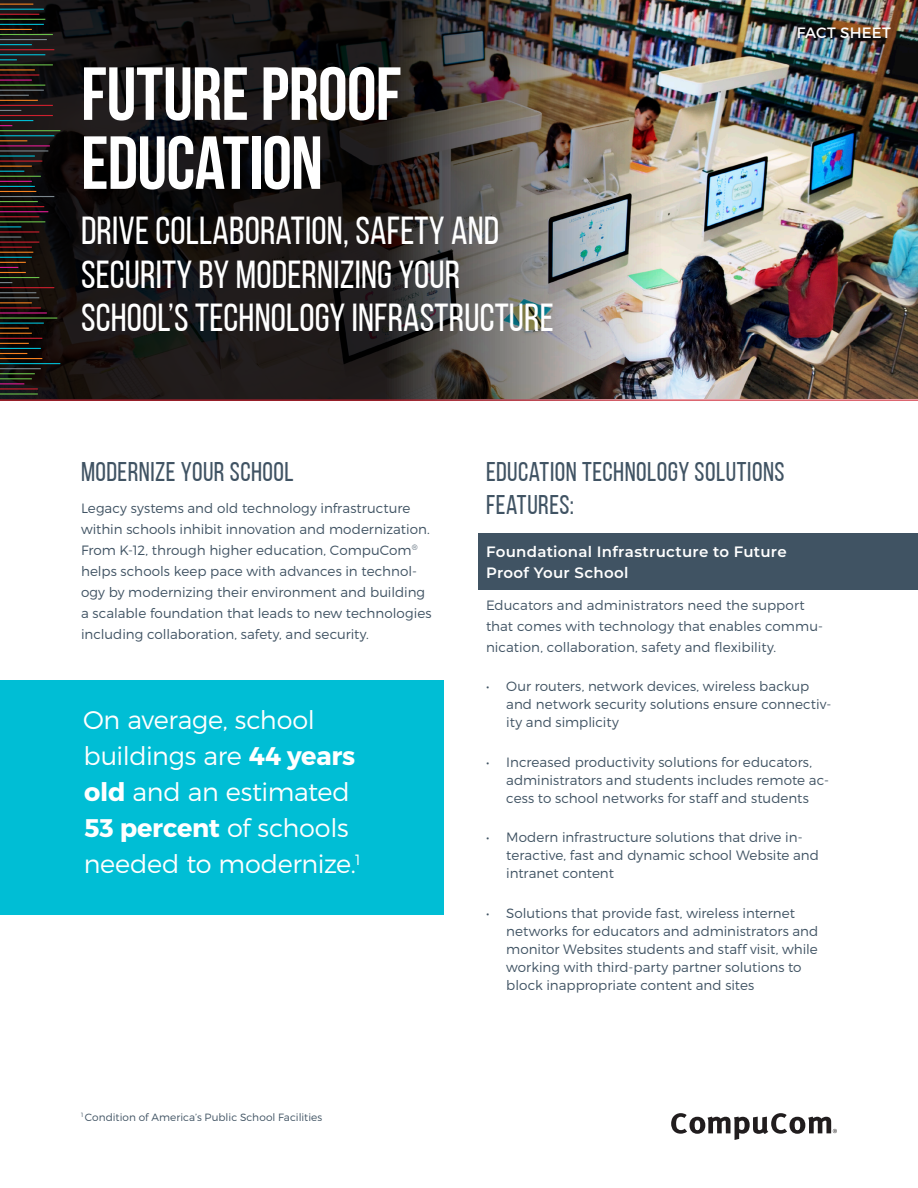
<style>
.page{position:relative;width:918px;height:1188px;background:#fff}
.page>*{position:absolute;margin:0;border:0;box-sizing:border-box;transform-origin:0 0}
.HERO_HEADER{font:700 75px/69px "Bebas Neue";letter-spacing:-.01em;color:#fff}
.HERO_SUBHEAD{font:39px/43.5px "Bebas Neue";letter-spacing:.005em;color:#fff}
.HEADER__BODY_COPY{font:27px/33px "Bebas Neue";letter-spacing:.015em;color:#405363}
.PULL_QUOTE_NEW{font:300 25.5px/36px "Montserrat";letter-spacing:-.015em;color:#fff}
.SECONDARY_HEADER_BOD{font:600 15px/21px "Montserrat";letter-spacing:.015em;color:#fff}
.FACT_SHEET{font:15px "Montserrat";letter-spacing:.015em;color:#fff}
.BODY_COPY{font:300 13.5px/18px "Montserrat";color:#405363}
.SOURCE_COPYRIGHT{font:300 10.5px "Montserrat";letter-spacing:.005em;color:#405363}
.s1{font-weight:700}
</style>
<div class="page">
<svg style="left:671px;top:1113px;width:166px;height:27px"></svg>
<img style="left:0;top:0;width:918px;height:400px">
<hr style="left:0;top:400px;width:918px;height:1px;background:#cd202e">
<hr style="left:0;top:378px;width:32px;height:1px;background:#6abf4a">
<hr style="left:0;top:373px;width:35px;height:1px;background:#6abf4a">
<hr style="left:0;top:317px;width:57px;height:2px;background:#6abf4a">
<hr style="left:0;top:393px;width:38px;height:2px;background:#6abf4a">
<hr style="left:0;top:221px;width:45px;height:1px;background:#6abf4a">
<hr style="left:0;top:176px;width:41px;height:1px;background:#6abf4a">
<hr style="left:0;top:34px;width:53px;height:1px;background:#6abf4a">
<hr style="left:0;top:201px;width:38px;height:1px;background:#6abf4a">
<hr style="left:0;top:19px;width:45px;height:1px;background:#6abf4a">
<hr style="left:0;top:64px;width:53px;height:1px;background:#6abf4a">
<hr style="left:0;top:277px;width:39px;height:1px;background:#6abf4a">
<hr style="left:0;top:130px;width:60px;height:1px;background:#6abf4a">
<hr style="left:0;top:85px;width:45px;height:1px;background:#6abf4a">
<svg style="left:0;top:383px;width:24px;height:1px"></svg>
<hr style="left:0;top:312px;width:47px;height:2px;background:#e31c92">
<hr style="left:0;top:181px;width:32px;height:1px;background:#e31c92">
<hr style="left:0;top:211px;width:48px;height:1px;background:#e31c92">
<hr style="left:0;top:80px;width:32px;height:1px;background:#e31c92">
<svg style="left:0;top:125px;width:12px;height:1px"></svg>
<hr style="left:0;top:145px;width:50px;height:1px;background:#e31c92">
<hr style="left:0;top:368px;width:41px;height:1px;background:#7a858c">
<hr style="left:0;top:297px;width:39px;height:1px;background:#7a858c">
<svg style="left:0;top:110px;width:21px;height:1px"></svg>
<hr style="left:0;top:292px;width:36px;height:1px;background:#7a858c">
<svg style="left:0;top:282px;width:12px;height:1px"></svg>
<hr style="left:0;top:196px;width:54px;height:1px;background:#7a858c">
<hr style="left:0;top:90px;width:44px;height:1px;background:#7a858c">
<svg style="left:0;top:95px;width:29px;height:1px"></svg>
<hr style="left:0;top:236px;width:21px;height:2px;background:#7a858c">
<hr style="left:0;top:39px;width:47px;height:1px;background:#7a858c">
<hr style="left:0;top:150px;width:48px;height:2px;background:#7a858c">
<hr style="left:0;top:363px;width:60px;height:1px;background:#00bed5">
<hr style="left:0;top:323px;width:44px;height:1px;background:#00bed5">
<hr style="left:0;top:348px;width:41px;height:1px;background:#00bed5">
<hr style="left:0;top:257px;width:32px;height:1px;background:#00bed5">
<svg style="left:0;top:59px;width:17px;height:1px"></svg>
<svg style="left:0;top:171px;width:24px;height:1px"></svg>
<hr style="left:0;top:24px;width:44px;height:1px;background:#00bed5">
<hr style="left:0;top:135px;width:54px;height:1px;background:#00bed5">
<hr style="left:0;top:155px;width:35px;height:2px;background:#00bed5">
<hr style="left:0;top:9px;width:44px;height:1px;background:#00bed5">
<hr style="left:0;top:54px;width:45px;height:1px;background:#00bed5">
<hr style="left:0;top:186px;width:35px;height:1px;background:#00bed5">
<svg style="left:0;top:226px;width:21px;height:1px"></svg>
<hr style="left:0;top:120px;width:33px;height:1px;background:#00bed5">
<hr style="left:0;top:44px;width:32px;height:1px;background:#00bed5">
<hr style="left:0;top:358px;width:42px;height:1px;background:#f58220">
<svg style="left:0;top:343px;width:29px;height:1px"></svg>
<svg style="left:0;top:328px;width:29px;height:1px"></svg>
<hr style="left:0;top:333px;width:32px;height:1px;background:#f58220">
<svg style="left:0;top:353px;width:27px;height:1px"></svg>
<hr style="left:0;top:302px;width:32px;height:1px;background:#f58220">
<hr style="left:0;top:69px;width:35px;height:2px;background:#f58220">
<hr style="left:0;top:29px;width:32px;height:1px;background:#f58220">
<hr style="left:0;top:100px;width:38px;height:1px;background:#f58220">
<svg style="left:0;top:140px;width:27px;height:1px"></svg>
<hr style="left:0;top:252px;width:33px;height:1px;background:#f58220">
<hr style="left:0;top:166px;width:32px;height:1px;background:#f58220">
<svg style="left:0;top:262px;width:26px;height:11px"></svg>
<hr style="left:0;top:191px;width:36px;height:1px;background:#f58220">
<hr style="left:0;top:4px;width:33px;height:1px;background:#f58220">
<hr style="left:0;top:338px;width:42px;height:1px;background:#cd202e">
<hr style="left:0;top:388px;width:38px;height:1px;background:#cd202e">
<hr style="left:0;top:307px;width:41px;height:1px;background:#cd202e">
<hr style="left:0;top:216px;width:39px;height:1px;background:#cd202e">
<hr style="left:0;top:115px;width:53px;height:1px;background:#cd202e">
<hr style="left:0;top:74px;width:39px;height:2px;background:#cd202e">
<hr style="left:0;top:287px;width:54px;height:1px;background:#cd202e">
<hr style="left:0;top:105px;width:53px;height:1px;background:#cd202e">
<hr style="left:0;top:247px;width:32px;height:1px;background:#cd202e">
<hr style="left:0;top:242px;width:39px;height:1px;background:#cd202e">
<hr style="left:0;top:49px;width:54px;height:1px;background:#cd202e">
<hr style="left:0;top:161px;width:42px;height:1px;background:#cd202e">
<hr style="left:0;top:14px;width:39px;height:1px;background:#cd202e">
<hr style="left:0;top:231px;width:39px;height:2px;background:#cd202e">
<hr style="left:0;top:206px;width:44px;height:1px;background:#cd202e">
<div style="left:478px;top:534px;width:440px;height:56px;background:#405363"></div>
<div style="left:0;top:680px;width:444px;height:235px;background:#00bed5"></div>
<p class="HERO_HEADER" style="left:81px;top:59px;width:322px">FUTURE PROOF<br>EDUCATION</p>
<p class="HERO_SUBHEAD" style="left:81px;top:209px;width:474px">DRIVE COLLABORATION, SAFETY AND<br>SECURITY BY MODERNIZING YOUR<br>SCHOOL’S TECHNOLOGY INFRASTRUCTURE</p>
<p class="FACT_SHEET" style="left:797px;top:23px;width:95px">FACT SHEET</p>
<p class="HEADER__BODY_COPY" style="left:81px;top:455px;width:214px">MODERNIZE YOUR SCHOOL</p>
<p class="BODY_COPY" style="left:81px;top:497px;width:352px;line-height:21px">Legacy systems and old technology infrastructure within schools inhibit innovation and modernization.<br>From K-12, through higher education, CompuCom<sup>® </sup>helps schools keep pace with advances in technol&shy;ogy by modernizing their environment and building a scalable foundation that leads to new technologies including collaboration, safety, and security.</p>
<p class="PULL_QUOTE_NEW" style="left:83px;top:702px;width:279px">On average, school buildings are <span class="s1">44 years old</span> and an estimated<br><span class="s1">53 percent</span> of schools needed to modernize.<sup>1</sup></p>
<p class="SOURCE_COPYRIGHT" style="left:81px;top:1110px;width:243px"><sup>1</sup> Condition of America’s Public School Facilities</p>
<p class="HEADER__BODY_COPY" style="left:486px;top:455px;width:300px">EDUCATION TECHNOLOGY SOLUTIONS<br>FEATURES:</p>
<p class="SECONDARY_HEADER_BOD" style="left:486px;top:540px;width:302px">Foundational Infrastructure to Future<br>Proof Your School</p>
<p class="BODY_COPY" style="left:486px;top:594px;width:339px;line-height:21px">Educators and administrators need the support that comes with technology that enables commu&shy;nication, collaboration, safety and flexibility.</p>
<p class="BODY_COPY" style="left:506px;top:677px;width:327px;text-indent:-20px">• Our routers, network devices, wireless backup and network security solutions ensure connectiv&shy;ity and simplicity</p>
<p class="BODY_COPY" style="left:506px;top:753px;width:324px;text-indent:-20px">• Increased productivity solutions for educators, administrators and students includes remote ac&shy;cess to school networks for staff and students</p>
<p class="BODY_COPY" style="left:506px;top:828px;width:314px;text-indent:-20px">• Modern infrastructure solutions that drive in&shy;teractive, fast and dynamic school Website and intranet content</p>
<p class="BODY_COPY" style="left:506px;top:904px;width:314px;text-indent:-20px">• Solutions that provide fast, wireless internet networks for educators and administrators and monitor Websites students and staff visit, while working with third-party partner solutions to block inappropriate content and sites</p>
</div>
